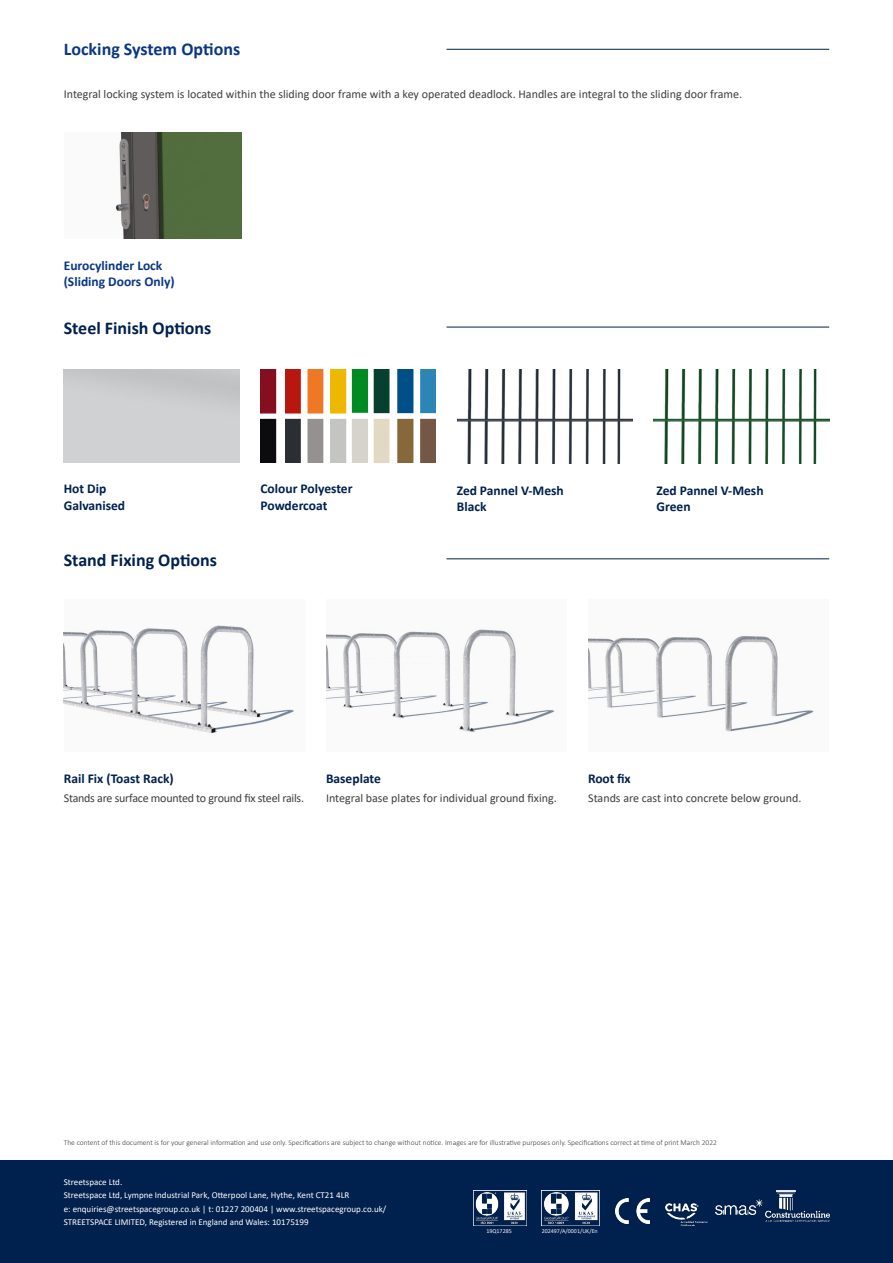
<style>
.page{position:relative;width:893px;height:1263px;background:#fff}
.page>*{position:absolute;margin:0;border:0;box-sizing:border-box;transform-origin:0 0}
.Subtitles{font:700 18px "Calibri";color:#00204e}
.Subtitles-2{font:700 18px "Calibri";color:#0a3784}
.t1{font:700 13.5px/16.2px "Calibri";color:#00204e}
.t2{font:700 13.5px/16.2px "Calibri";color:#0a3784}
.t3{font:12px "Calibri";color:#3e3e3f}
.t4{font:12px "Calibri";letter-spacing:-.02em;color:#3e3e3f}
.t5{font:9px "Calibri";color:#fff}
.t6{font:300 7.5px "Calibri";color:#3e3e3f}
.t7{font:6px "Calibri";color:#f5f6f7}
</style>
<div class="page">
<div style="left:0;top:1161px;width:893px;height:102px;background:#00204e"></div>
<img style="left:474px;top:1192px;width:52px;height:34px">
<img style="left:542px;top:1192px;width:57px;height:34px">
<img style="left:615px;top:1198px;width:35px;height:25px">
<img style="left:716px;top:1199px;width:47px;height:16px">
<img style="left:766px;top:1191px;width:63px;height:31px">
<img style="left:665px;top:1203px;width:42px;height:23px">
<hr style="left:446px;top:49px;width:383px;height:1px;background:#00204e">
<hr style="left:446px;top:558px;width:383px;height:1px;background:#00204e">
<img style="left:64px;top:625px;width:230px;height:108px">
<img style="left:326px;top:629px;width:229px;height:104px">
<img style="left:588px;top:635px;width:226px;height:97px">
<hr style="left:446px;top:327px;width:383px;height:1px;background:#00204e">
<img style="left:260px;top:369px;width:176px;height:94px">
<img style="left:115px;top:132px;width:127px;height:107px">
<img style="left:457px;top:370px;width:175px;height:93px">
<img style="left:654px;top:370px;width:175px;height:93px">
<p class="Subtitles-2" style="left:64px;top:37px;width:178px">Locking System Options</p>
<p class="t3" style="left:64px;top:86px;width:680px">Integral locking system is located within the sliding door frame with a key operated deadlock. Handles are integral to the sliding door frame.</p>
<p class="t2" style="left:64px;top:257px;width:112px">Eurocylinder Lock (Sliding Doors Only)</p>
<p class="Subtitles" style="left:64px;top:315px;width:149px">Steel Finish Options</p>
<p class="t1" style="left:64px;top:481px;width:63px">Hot Dip<br>Galvanised</p>
<p class="t1" style="left:260px;top:481px;width:93px">Colour Polyester<br>Powdercoat</p>
<p class="Subtitles" style="left:64px;top:547px;width:155px">Stand Fixing Options</p>
<p class="t1" style="left:457px;top:482px;width:109px">Zed Pannel V-Mesh<br>Black</p>
<p class="t1" style="left:657px;top:482px;width:109px">Zed Pannel V-Mesh<br>Green</p>
<p class="t1" style="left:64px;top:771px;width:111px">Rail Fix (Toast Rack)</p>
<p class="t4" style="left:64px;top:790px;width:242px">Stands are surface mounted to ground fix steel rails.</p>
<p class="t1" style="left:326px;top:771px;width:56px">Baseplate</p>
<p class="t3" style="left:326px;top:790px;width:232px">Integral base plates for individual ground fixing.</p>
<p class="t1" style="left:588px;top:771px;width:44px">Root fix</p>
<p class="t3" style="left:588px;top:790px;width:215px">Stands are cast into concrete below ground.</p>
<p class="t6" style="left:64px;top:1138px;width:655px">The content of this document is for your general information and use only. Specifications are subject to change without notice. Images are for illustrative purposes only. Specifications correct at time of print March 2022</p>
<p class="t5" style="left:64px;top:1175px;width:60px">Streetspace Ltd.</p>
<p class="t5" style="left:64px;top:1189px;width:287px">Streetspace Ltd, Lympne Industrial Park, Otterpool Lane, Hythe, Kent CT21 4LR</p>
<p class="t5" style="left:64px;top:1202px;width:324px">e: enquiries@streetspacegroup.co.uk | t: 01227 200404 | www.streetspacegroup.co.uk/</p>
<p class="t5" style="left:64px;top:1216px;width:246px">STREETSPACE LIMITED, Registered in England and Wales: 10175199</p>
<p class="t7" style="left:486px;top:1227px;width:27px">19Q17285</p>
<p class="t7" style="left:542px;top:1227px;width:57px">202497/A/0001/UK/En</p>
</div>
